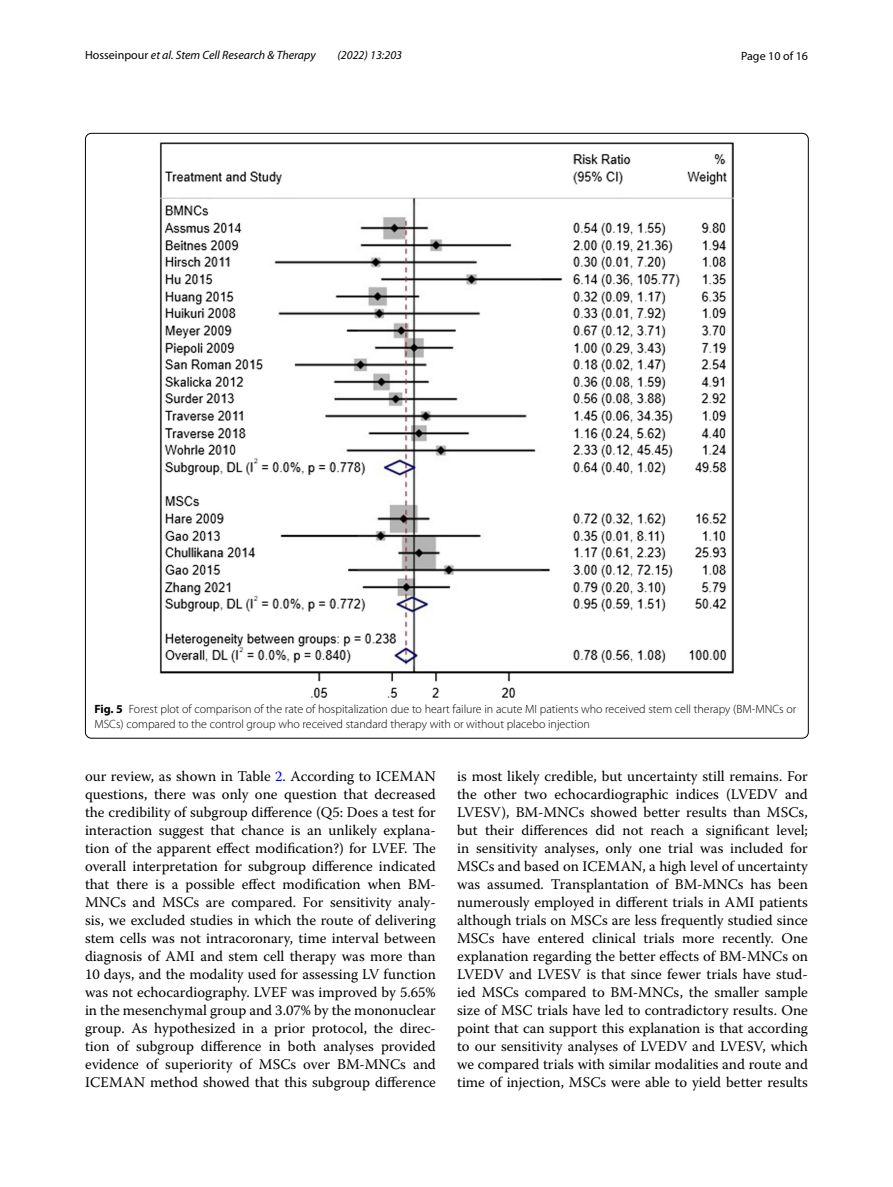
<style>
.page{position:relative;width:893px;height:1187px;background:#fff}
.page>*{position:absolute;margin:0;border:0;box-sizing:border-box;transform-origin:0 0}
.t1{font:14.7px/18px "Warnock Pro";color:#000;text-align:justify}
.t2{font:300 12px/15px "Myriad Pro";color:#000}
.t3{font:italic 12px "Myriad Pro";color:#000}
.t4{font:12px "Myriad Pro";color:#000}
.s1{font-style:normal}
.s2{font-weight:700}
.s3{color:#00f}
</style>
<div class="page">
<img style="left:160px;top:142px;width:574px;height:555px">
<p class="t3" style="left:85px;top:48px;width:232px"><span class="s1">Hosseinpour</span> et al. Stem Cell Research &amp; Therapy</p>
<p class="t3" style="left:337px;top:48px;width:66px">(2022) 13:203</p>
<p class="t4" style="left:741px;top:48px;width:68px">Page 10 of 16</p>
<p class="t2" style="left:94px;top:701px;width:703px"><span class="s2">Fig. 5</span> Forest plot of comparison of the rate of hospitalization due to heart failure in acute MI patients who received stem cell therapy (BM-MNCs or<br>MSCs) compared to the control group who received standard therapy with or without placebo injection</p>
<p class="t1" style="left:85px;top:766px;width:352px">our review, as shown in Table <span class="s3">2</span>. According to ICEMAN questions, there was only one question that decreased the credibility of subgroup difference (Q5: Does a test for interaction suggest that chance is an unlikely explana&shy;tion of the apparent effect modification?) for LVEF. The overall interpretation for subgroup difference indicated that there is a possible effect modification when BM-MNCs and MSCs are compared. For sensitivity analy&shy;sis, we excluded studies in which the route of delivering stem cells was not intracoronary, time interval between diagnosis of AMI and stem cell therapy was more than 10 days, and the modality used for assessing LV function was not echocardiography. LVEF was improved by 5.65% in the mesenchymal group and 3.07% by the mononuclear group. As hypothesized in a prior protocol, the direc&shy;tion of subgroup difference in both analyses provided evidence of superiority of MSCs over BM-MNCs and ICEMAN method showed that this subgroup difference</p>
<p class="t1" style="left:457px;top:766px;width:352px">is most likely credible, but uncertainty still remains. For the other two echocardiographic indices (LVEDV and LVESV), BM-MNCs showed better results than MSCs, but their differences did not reach a significant level; in sensitivity analyses, only one trial was included for MSCs and based on ICEMAN, a high level of uncertainty was assumed. Transplantation of BM-MNCs has been numerously employed in different trials in AMI patients although trials on MSCs are less frequently studied since MSCs have entered clinical trials more recently. One explanation regarding the better effects of BM-MNCs on LVEDV and LVESV is that since fewer trials have stud&shy;ied MSCs compared to BM-MNCs, the smaller sample size of MSC trials have led to contradictory results. One point that can support this explanation is that according to our sensitivity analyses of LVEDV and LVESV, which we compared trials with similar modalities and route and time of injection, MSCs were able to yield better results</p>
</div>
